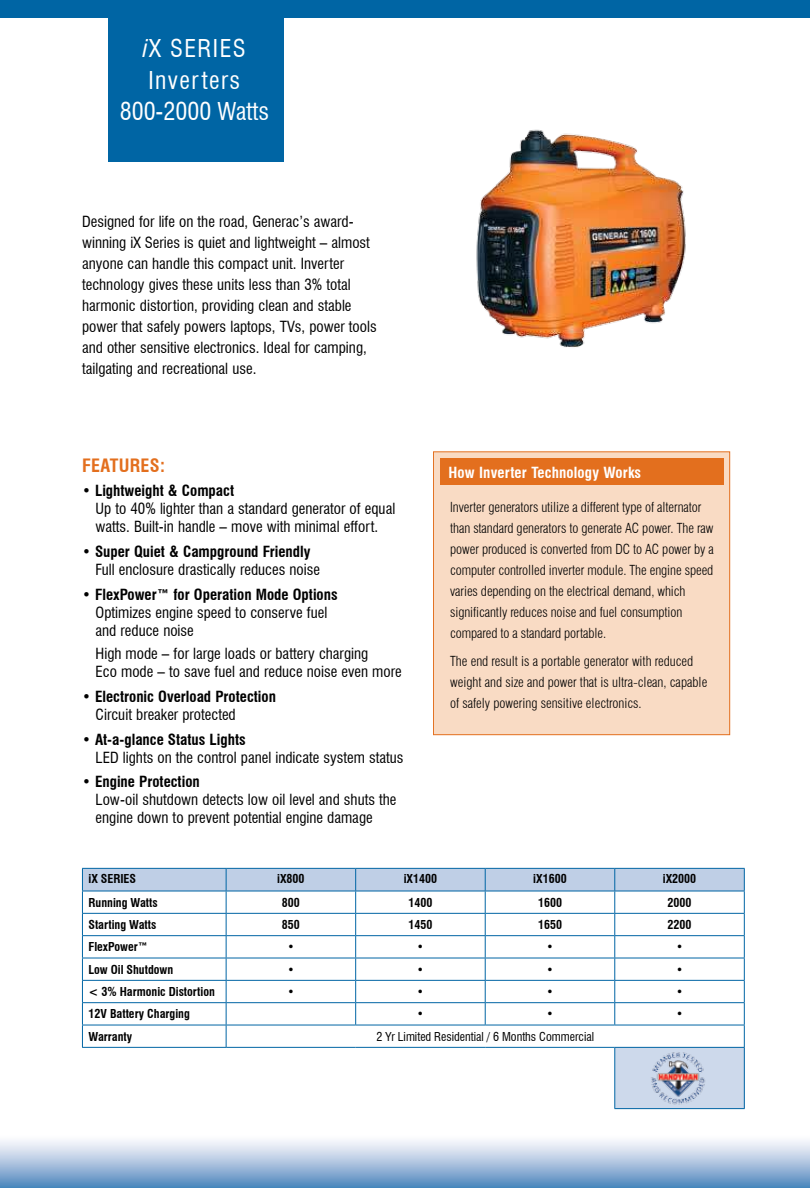
<style>
.page{position:relative;width:810px;height:1188px;background:#fff}
.page>*{position:absolute;margin:0;border:0;box-sizing:border-box;transform-origin:0 0}
.t1{font:condensed 24px/31.5px "Swiss 721 BT";letter-spacing:.06em;color:#fff;text-align:center}
.t2{font:700 condensed 18px "Swiss 721 BT";letter-spacing:.02em;color:#e36f1e}
.t3{font:condensed 15px/18px "Swiss 721 BT";color:#000}
.t4{font:700 condensed 15px/18px "Swiss 721 BT";color:#000}
.t5{font:700 condensed 15px "Swiss 721 BT";letter-spacing:.01em;color:#fff}
.t6{font:300 condensed 13.5px/21px "Swiss 721 BT";letter-spacing:-.005em;color:#000}
.t7{font:700 condensed 12px "Swiss 721 BT";color:#000}
.t8{font:condensed 12px "Swiss 721 BT";color:#000}
.s1{font-style:italic}
.s2{font-weight:700}
.s3{font-weight:400}
</style>
<div class="page">
<div style="left:0;top:0;width:810px;height:17px;background:#0065a4"></div>
<img style="left:476px;top:129px;width:210px;height:219px">
<div style="left:433px;top:452px;width:297px;height:283px;background:#f9dbc4"></div>
<div style="left:433px;top:451px;width:297px;height:284px;border:1px solid #e36f1e"></div>
<div style="left:440px;top:458px;width:283px;height:27px;background:#e36f1e"></div>
<div style="left:108px;top:0;width:176px;height:162px;background:#0065a4"></div>
<div style="left:615px;top:1047px;width:129px;height:62px;background:#cdd9eb"></div>
<svg style="left:82px;top:868px;width:663px;height:179px"></svg>
<hr style="left:615px;top:1047px;width:130px;height:1px;background:#0065a4">
<hr style="left:744px;top:1048px;width:1px;height:60px;background:#0065a4">
<hr style="left:614px;top:1108px;width:131px;height:1px;background:#0065a4">
<hr style="left:82px;top:1047px;width:144px;height:1px;background:#0065a4">
<hr style="left:226px;top:1047px;width:130px;height:1px;background:#0065a4">
<hr style="left:356px;top:1047px;width:129px;height:1px;background:#0065a4">
<hr style="left:485px;top:1047px;width:130px;height:1px;background:#0065a4">
<hr style="left:614px;top:1048px;width:1px;height:60px;background:#0065a4">
<img style="left:646px;top:1046px;width:65px;height:64px">
<div style="left:0;top:1134px;width:810px;height:54px;background:linear-gradient(to bottom,#fff,#558abf)"></div>
<h1 class="t1" style="left:120px;top:35px;width:151px"><span class="s1">i</span>X SERIES<br>Inverters<br>800-2000 Watts</h1>
<p class="t3" style="left:82px;top:213px;width:296px;line-height:21px">Designed for life on the road, Generac’s award&shy;winning iX Series is quiet and lightweight – almost anyone can handle this compact unit. Inverter technology gives these units less than 3% total harmonic distortion, providing clean and stable power that safely powers laptops, TVs, power tools and other sensitive electronics. Ideal for camping, tailgating and recreational use.</p>
<p class="t2" style="left:82px;top:458px;width:84px">features:</p>
<p class="t3" style="left:96px;top:483px;width:301px;text-indent:-14px">• <span class="s2">lightweight &amp; Compact<br></span>Up to 40% lighter than a standard generator of equal watts. Built-in handle – move with minimal effort.</p>
<p class="t3" style="left:96px;top:544px;width:226px;text-indent:-14px">• <span class="s2">super quiet &amp; Campground friendly<br></span>Full enclosure drastically reduces noise</p>
<p class="t3" style="left:96px;top:587px;width:244px;text-indent:-14px">• <span class="s2">flexPower™ for operation mode options<br></span>Optimizes engine speed to conserve fuel and reduce noise</p>
<p class="t3" style="left:96px;top:646px;width:308px">High mode – for large loads or battery charging<br>Eco mode – to save fuel and reduce noise even more</p>
<p class="t4" style="left:96px;top:689px;width:182px;text-indent:-14px"><span class="s3">•</span> electronic overload Protection<br><span class="s3">Circuit breaker protected</span></p>
<p class="t3" style="left:96px;top:732px;width:309px;text-indent:-14px">• <span class="s2">at-a-glance status lights<br></span>LED lights on the control panel indicate system status</p>
<p class="t3" style="left:96px;top:774px;width:302px;text-indent:-13px">• <span class="s2">engine Protection<br></span>Low-oil shutdown detects low oil level and shuts the engine down to prevent potential engine damage</p>
<p class="t5" style="left:448px;top:466px;width:194px">How inverter technology Works</p>
<p class="t6" style="left:450px;top:498px;width:265px">Inverter generators utilize a different type of alternator than standard generators to generate AC power. The raw power produced is converted from DC to AC power by a computer controlled inverter module. The engine speed varies depending on the electrical demand, which significantly reduces noise and fuel consumption compared to a standard portable.</p>
<p class="t6" style="left:450px;top:651px;width:259px">The end result is a portable generator with reduced weight and size and power that is ultra-clean, capable of safely powering sensitive electronics.</p>
<p class="t7" style="left:88px;top:874px;width:49px">iX series</p>
<p class="t7" style="left:277px;top:874px;width:29px">iX800</p>
<p class="t7" style="left:404px;top:874px;width:35px">iX1400</p>
<p class="t7" style="left:533px;top:874px;width:35px">iX1600</p>
<p class="t7" style="left:663px;top:874px;width:35px">iX2000</p>
<p class="t7" style="left:88px;top:897px;width:71px">running Watts</p>
<p class="t7" style="left:282px;top:897px;width:19px">800</p>
<p class="t7" style="left:408px;top:897px;width:25px">1400</p>
<p class="t7" style="left:538px;top:897px;width:25px">1600</p>
<p class="t7" style="left:668px;top:897px;width:25px">2000</p>
<p class="t7" style="left:88px;top:920px;width:69px">starting Watts</p>
<p class="t7" style="left:282px;top:920px;width:19px">850</p>
<p class="t7" style="left:408px;top:920px;width:25px">1450</p>
<p class="t7" style="left:538px;top:920px;width:25px">1650</p>
<p class="t7" style="left:668px;top:920px;width:25px">2200</p>
<p class="t7" style="left:88px;top:942px;width:61px">flexPower™</p>
<p class="t8" style="left:287px;top:942px;width:9px">•</p>
<p class="t8" style="left:417px;top:942px;width:9px">•</p>
<p class="t8" style="left:547px;top:942px;width:9px">•</p>
<p class="t8" style="left:676px;top:942px;width:9px">•</p>
<p class="t7" style="left:89px;top:964px;width:86px">low oil shutdown</p>
<p class="t8" style="left:287px;top:964px;width:9px">•</p>
<p class="t8" style="left:417px;top:964px;width:9px">•</p>
<p class="t8" style="left:547px;top:964px;width:9px">•</p>
<p class="t8" style="left:676px;top:964px;width:9px">•</p>
<p class="t7" style="left:89px;top:987px;width:128px">&lt; 3% Harmonic distortion</p>
<p class="t8" style="left:287px;top:987px;width:9px">•</p>
<p class="t8" style="left:417px;top:987px;width:9px">•</p>
<p class="t8" style="left:547px;top:987px;width:9px">•</p>
<p class="t8" style="left:676px;top:987px;width:9px">•</p>
<p class="t7" style="left:89px;top:1009px;width:103px">12v Battery Charging</p>
<p class="t8" style="left:417px;top:1009px;width:9px">•</p>
<p class="t8" style="left:547px;top:1009px;width:9px">•</p>
<p class="t8" style="left:676px;top:1009px;width:9px">•</p>
<p class="t7" style="left:89px;top:1031px;width:45px">Warranty</p>
<p class="t8" style="left:376px;top:1031px;width:219px">2 Yr Limited Residential / 6 Months Commercial</p>
</div>
